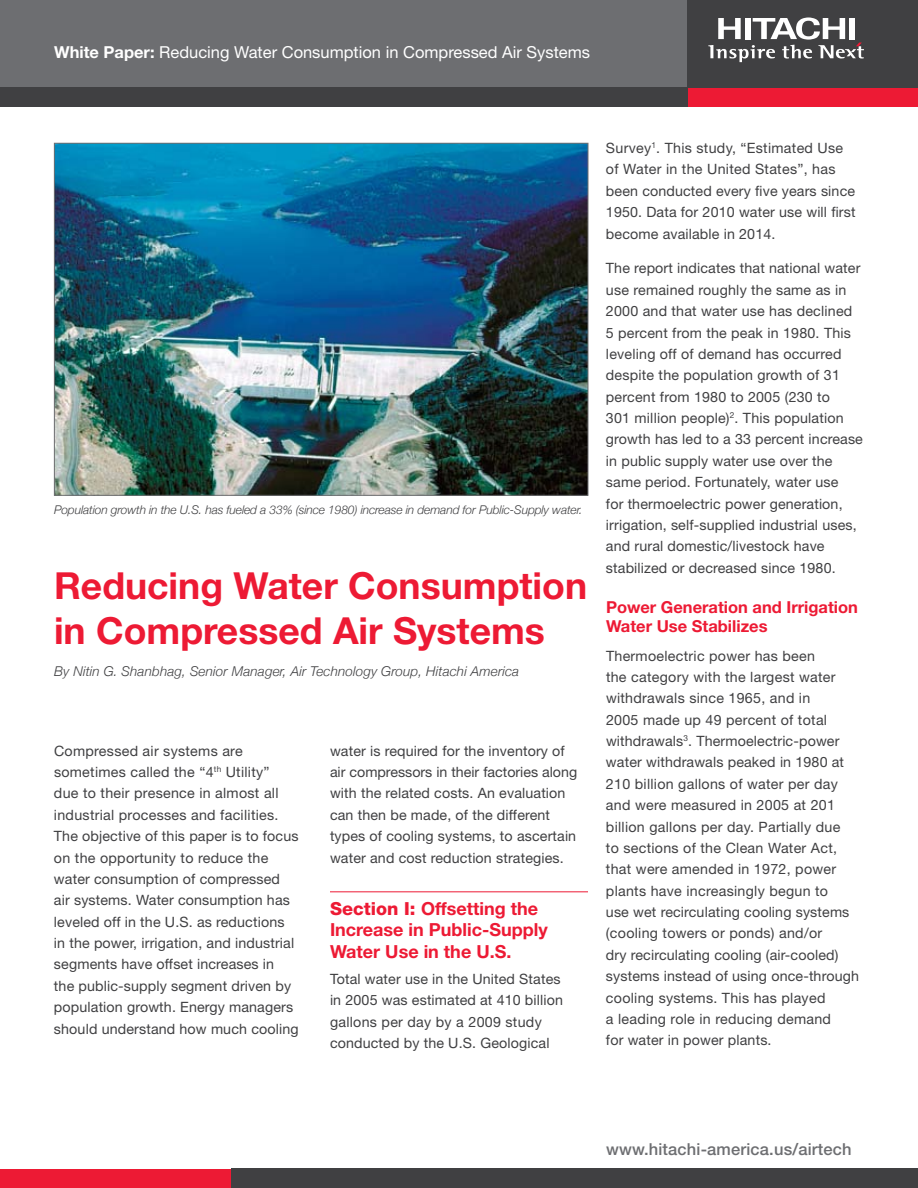
<style>
.page{position:relative;width:918px;height:1188px;background:#fff}
.page>*{position:absolute;margin:0;border:0;box-sizing:border-box;transform-origin:0 0}
.t1{font:700 37.35px/44.7px "Helvetica Neue LT Std";color:#ed1a34}
.t2{font:700 18px/21.6px "Helvetica Neue LT Std";color:#ed1a34}
.t3{font:16.5px "Helvetica Neue LT Std";color:#fff}
.t4{font:700 16.5px/19.8px "Helvetica Neue LT Std";color:#ed1a34}
.t5{font:500 16.5px "Helvetica Neue LT Std";letter-spacing:.01em;color:#6d6e71}
.t6{font:700 16.5px "Helvetica Neue LT Std";color:#fff}
.t7{font:14.25px/21.3px "Helvetica Neue LT Std";letter-spacing:.01em;color:#404042}
.t8{font:italic 300 13.5px "Helvetica Neue";letter-spacing:.01em;color:#404042}
.t9{font:italic 300 12px "Helvetica Neue";letter-spacing:-.01em;color:#404042}
.s1{font-weight:700}
.s2{font-family:"Helvetica Neue";font-weight:800}
</style>
<div class="page">
<div style="left:685px;top:86px;width:233px;height:21px;background:#ed1a34"></div>
<div style="left:0;top:86px;width:687px;height:21px;background:#404042"></div>
<div style="left:670px;top:0;width:248px;height:87px;background:#404042"></div>
<svg style="left:708px;top:17px;width:156px;height:45px"></svg>
<div style="left:0;top:0;width:687px;height:87px;background:#6d6e71"></div>
<div style="left:0;top:1169px;width:233px;height:19px;background:#ed1a34"></div>
<div style="left:231px;top:1169px;width:687px;height:19px;background:#404042"></div>
<hr style="left:330px;top:891px;width:258px;height:1px;background:#ed1a34">
<img style="left:56px;top:145px;width:530px;height:349px">
<p class="t3" style="left:58px;top:42px;width:533px"><span class="s1">White Paper:</span> Reducing Water Consumption in Compressed Air Systems</p>
<p class="t3" style="left:163px;top:42px;width:432px">Reducing Water Consumption in Compressed Air Systems</p>
<p class="t6" style="left:54px;top:42px;width:102px">White Paper:</p>
<p class="t9" style="left:54px;top:503px;width:530px">Population growth in the U.S. has fueled a 33% (since 1980) increase in demand for Public-Supply water.</p>
<h1 class="t1" style="left:54px;top:563px;width:535px">Reducing Water Consumption in Compressed Air Systems</h1>
<p class="t8" style="left:54px;top:663px;width:467px">By Nitin G. Shanbhag, Senior Manager, Air Technology Group, Hitachi America</p>
<p class="t7" style="left:54px;top:740px;width:246px">Compressed air systems are sometimes called the “4<sup>th</sup> Utility”<br>due to their presence in almost all industrial processes and facilities.<br>The objective of this paper is to focus on the opportunity to reduce the water consumption of compressed air systems. Water consumption has leveled off in the U.S. as reductions in the power, irrigation, and industrial segments have offset increases in<br>the public-supply segment driven by population growth. Energy managers should understand how much cooling</p>
<p class="t7" style="left:330px;top:740px;width:249px">water is required for the inventory of air compressors in their factories along with the related costs. An evaluation can then be made, of the different types of cooling systems, to ascertain water and cost reduction strategies.</p>
<p class="t2" style="left:330px;top:897px;width:219px"><span class="s2">Section I:</span> Offsetting the<br>Increase in Public-Supply<br>Water Use in the U.S.</p>
<p class="t7" style="left:330px;top:968px;width:235px">Total water use in the United States in 2005 was estimated at 410 billion gallons per day by a 2009 study conducted by the U.S. Geological</p>
<p class="t7" style="left:606px;top:137px;width:251px">Survey<sup>1</sup>. This study, “Estimated Use of Water in the United States”, has been conducted every five years since 1950. Data for 2010 water use will first become available in 2014.</p>
<p class="t7" style="left:606px;top:257px;width:258px">The report indicates that national water use remained roughly the same as in 2000 and that water use has declined 5 percent from the peak in 1980. This leveling off of demand has occurred despite the population growth of 31 percent from 1980 to 2005 (230 to<br>301 million people)<sup>2</sup>. This population growth has led to a 33 percent increase in public supply water use over the same period. Fortunately, water use<br>for thermoelectric power generation, irrigation, self-supplied industrial uses, and rural domestic/livestock have stabilized or decreased since 1980.</p>
<p class="t4" style="left:606px;top:597px;width:254px">Power Generation and Irrigation<br>Water Use Stabilizes</p>
<p class="t7" style="left:606px;top:645px;width:254px">Thermoelectric power has been<br>the category with the largest water withdrawals since 1965, and in<br>2005 made up 49 percent of total withdrawals<sup>3</sup>. Thermoelectric-power water withdrawals peaked in 1980 at 210 billion gallons of water per day and were measured in 2005 at 201 billion gallons per day. Partially due<br>to sections of the Clean Water Act, that were amended in 1972, power plants have increasingly begun to<br>use wet recirculating cooling systems (cooling towers or ponds) and/or<br>dry recirculating cooling (air-cooled) systems instead of using once-through cooling systems. This has played<br>a leading role in reducing demand<br>for water in power plants.</p>
<p class="t5" style="left:606px;top:1139px;width:247px">www.hitachi-america.us/airtech</p>
</div>
